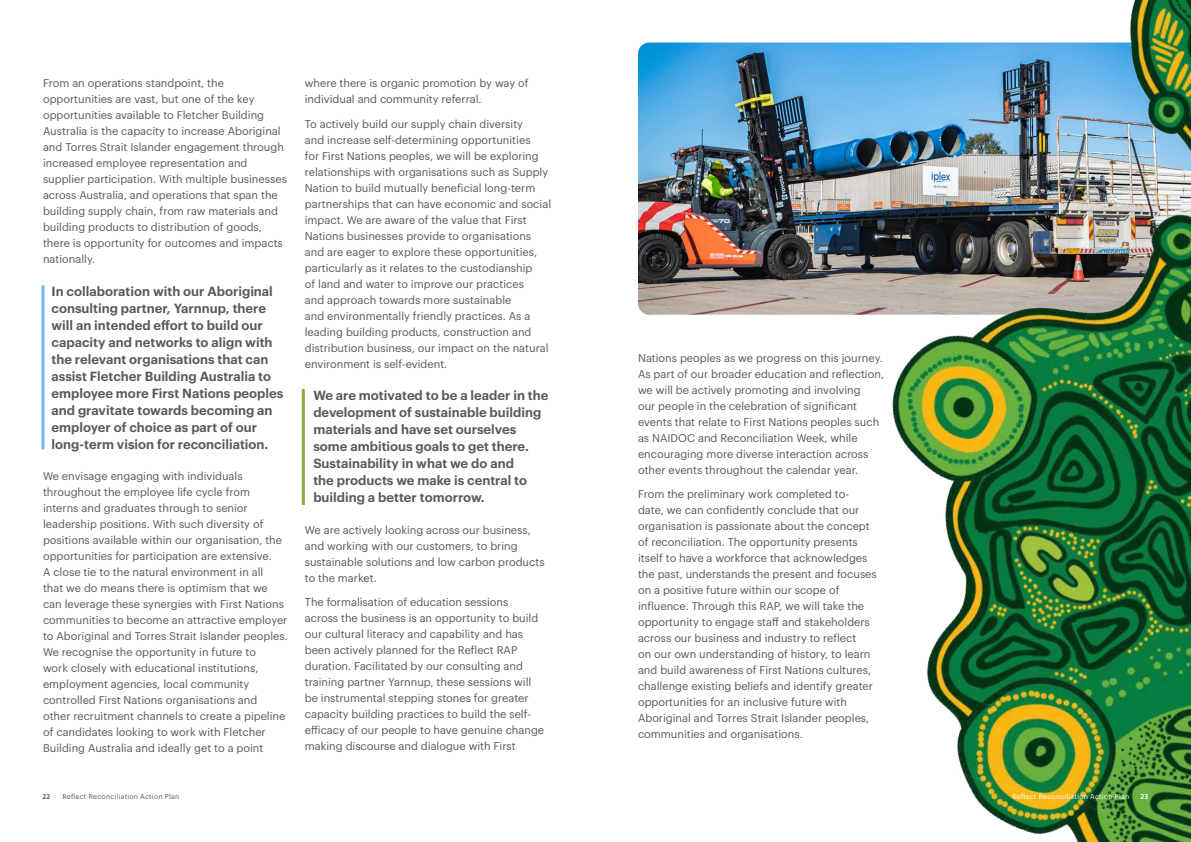
<style>
.page{position:relative;width:1191px;height:842px;background:#fff}
.page>*{position:absolute;margin:0;border:0;box-sizing:border-box;transform-origin:0 0}
.t1{font:600 13px/17px "Graphik";color:#58595d}
.t2{font:11px/16px "Graphik";color:#575757}
.t3{font:7px "Graphik";letter-spacing:.03em;color:#58595d}
.t4{font:7px "Graphik";letter-spacing:.03em;color:#fff}
.t5{font:700 7px "Frutiger LT Pro";color:#58595d}
.t6{font:700 7px "Frutiger LT Pro";color:#fff}
</style>
<div class="page">
<img style="left:638px;top:43px;width:143px;height:272px">
<img style="left:781px;top:0;width:410px;height:842px">
<hr style="left:42px;top:285px;width:3px;height:164px;background:#6bb9e7">
<hr style="left:302px;top:389px;width:3px;height:116px;background:#88ab33">
<p class="t2" style="left:43px;top:74px;width:245px">From an operations standpoint, the opportunities are vast, but one of the key opportunities available to Fletcher Building Australia is the capacity to increase Aboriginal and Torres Strait Islander engagement through increased employee representation and supplier participation. With multiple businesses across Australia, and operations that span the building supply chain, from raw materials and building products to distribution of goods, there is opportunity for outcomes and impacts nationally.</p>
<p class="t1" style="left:52px;top:281px;width:233px">In collaboration with our Aboriginal consulting partner, Yarnnup, there will an intended effort to build our capacity and networks to align with the relevant organisations that can assist Fletcher Building Australia to employee more First Nations peoples and gravitate towards becoming an employer of choice as part of our long-term vision for reconciliation.</p>
<p class="t2" style="left:43px;top:467px;width:246px">We envisage engaging with individuals throughout the employee life cycle from interns and graduates through to senior leadership positions. With such diversity of positions available within our organisation, the opportunities for participation are extensive.<br>A close tie to the natural environment in all<br>that we do means there is optimism that we can leverage these synergies with First Nations communities to become an attractive employer to Aboriginal and Torres Strait Islander peoples.<br>We recognise the opportunity in future to<br>work closely with educational institutions, employment agencies, local community controlled First Nations organisations and<br>other recruitment channels to create a pipeline of candidates looking to work with Fletcher Building Australia and ideally get to a point</p>
<p class="t2" style="left:305px;top:74px;width:225px">where there is organic promotion by way of individual and community referral.</p>
<p class="t2" style="left:305px;top:115px;width:248px">To actively build our supply chain diversity<br>and increase self-determining opportunities<br>for First Nations peoples, we will be exploring relationships with organisations such as Supply Nation to build mutually beneficial long-term partnerships that can have economic and social impact. We are aware of the value that First Nations businesses provide to organisations and are eager to explore these opportunities, particularly as it relates to the custodianship<br>of land and water to improve our practices<br>and approach towards more sustainable<br>and environmentally friendly practices. As a leading building products, construction and distribution business, our impact on the natural environment is self-evident.</p>
<p class="t1" style="left:313px;top:386px;width:237px">We are motivated to be a leader in the development of sustainable building materials and have set ourselves some ambitious goals to get there.<br>Sustainability in what we do and<br>the products we make is central to building a better tomorrow.</p>
<p class="t2" style="left:305px;top:521px;width:241px">We are actively looking across our business, and working with our customers, to bring sustainable solutions and low carbon products to the market.</p>
<p class="t2" style="left:305px;top:593px;width:241px">The formalisation of education sessions across the business is an opportunity to build our cultural literacy and capability and has been actively planned for the Reflect RAP duration. Facilitated by our consulting and training partner Yarnnup, these sessions will be instrumental stepping stones for greater capacity building practices to build the self&shy;efficacy of our people to have genuine change making discourse and dialogue with First</p>
<p class="t2" style="left:638px;top:349px;width:247px">Nations peoples as we progress on this journey.<br>As part of our broader education and reflection, we will be actively promoting and involving<br>our people in the celebration of significant events that relate to First Nations peoples such as NAIDOC and Reconciliation Week, while encouraging more diverse interaction across other events throughout the calendar year.</p>
<p class="t2" style="left:638px;top:485px;width:240px">From the preliminary work completed to&shy;date, we can confidently conclude that our organisation is passionate about the concept of reconciliation. The opportunity presents itself to have a workforce that acknowledges the past, understands the present and focuses on a positive future within our scope of influence. Through this RAP, we will take the opportunity to engage staff and stakeholders across our business and industry to reflect<br>on our own understanding of history, to learn and build awareness of First Nations cultures, challenge existing beliefs and identify greater opportunities for an inclusive future with Aboriginal and Torres Strait Islander peoples, communities and organisations.</p>
<p class="t5" style="left:43px;top:793px;width:9px">22</p>
<p class="t3" style="left:62px;top:792px;width:118px">Reflect Reconciliation Action Plan</p>
<p class="t4" style="left:1012px;top:792px;width:118px">Reflect Reconciliation Action Plan</p>
<p class="t6" style="left:1140px;top:793px;width:9px">23</p>
</div>
